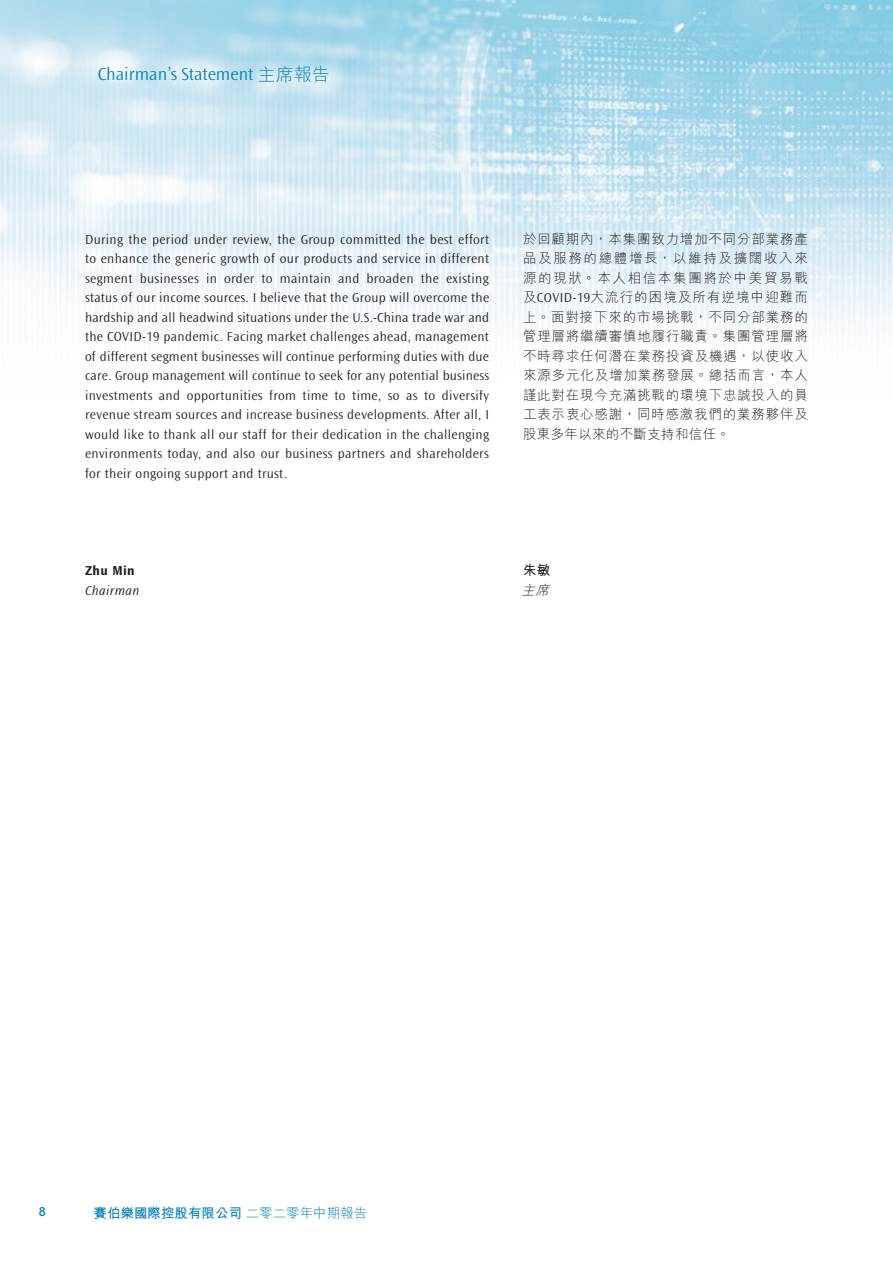
<style>
.page{position:relative;width:893px;height:1263px;background:#fff}
.page>*{position:absolute;margin:0;border:0;box-sizing:border-box;transform-origin:0 0}
.t1{font:300 18px "Ocean Sans Std";color:#0081bb}
.t2{font:300 13.5px/19.5px "Ocean Sans Std";letter-spacing:.025em;color:#231f20;text-align:justify}
.t3{font:300 13.5px/19.5px "M Hei HK";letter-spacing:.06em;color:#231f20;text-align:justify}
.t4{font:700 13.5px "M Hei HK";color:#0081bb}
.t5{font:italic 300 13.5px "Ocean Sans Std";letter-spacing:.025em;color:#231f20}
.t6{font:700 13.5px "Ocean Sans Std";letter-spacing:.025em;color:#231f20}
.t7{font:700 13.5px "M Hei HK";color:#231f20}
.t8{font:italic 300 13.5px "M Hei HK";color:#231f20}
.t9{font:500 12px "ITC Avant Garde Std";color:#0081bb}
.s1{font-family:"M Hei HK"}
.s2{font-family:"Ocean Sans Std"}
.s3{font-weight:300}
</style>
<div class="page">
<img style="left:0;top:0;width:893px;height:341px">
<h1 class="t1" style="left:98px;top:64px;width:234px">Chairman’s Statement <span class="s1">主席報告</span></h1>
<p class="t2" style="left:85px;top:230px;width:406px">During the period under review, the Group committed the best effort to enhance the generic growth of our products and service in different segment businesses in order to maintain and broaden the existing status of our income sources. I believe that the Group will overcome the hardship and all headwind situations under the U.S.-China trade war and the COVID-19 pandemic. Facing market challenges ahead, management of different segment businesses will continue performing duties with due care. Group management will continue to seek for any potential business investments and opportunities from time to time, so as to diversify revenue stream sources and increase business developments. After all, I would like to thank all our staff for their dedication in the challenging environments today, and also our business partners and shareholders for their ongoing support and trust.</p>
<p class="t6" style="left:85px;top:563px;width:51px">Zhu Min</p>
<p class="t5" style="left:85px;top:583px;width:56px">Chairman</p>
<p class="t3" style="left:523px;top:228px;width:286px">於回顧期內，本集團致力增加不同分部業務產品及服務的總體增長，以維持及擴闊收入來源的現狀。本人相信本集團將於中美貿易戰及<span class="s2">COVID-19</span>大流行的困境及所有逆境中迎難而上。面對接下來的市場挑戰，不同分部業務的管理層將繼續審慎地履行職責。集團管理層將不時尋求任何潛在業務投資及機遇，以使收入來源多元化及增加業務發展。總括而言，本人謹此對在現今充滿挑戰的環境下忠誠投入的員工表示衷心感謝，同時感激我們的業務夥伴及股東多年以來的不斷支持和信任。</p>
<p class="t7" style="left:523px;top:560px;width:29px">朱敏</p>
<p class="t8" style="left:522px;top:580px;width:34px">主席</p>
<p class="t9" style="left:39px;top:1204px;width:9px">8</p>
<p class="t4" style="left:94px;top:1203px;width:275px">賽伯樂國際控股有限公司 <span class="s3">二零二零年中期報告</span></p>
</div>
